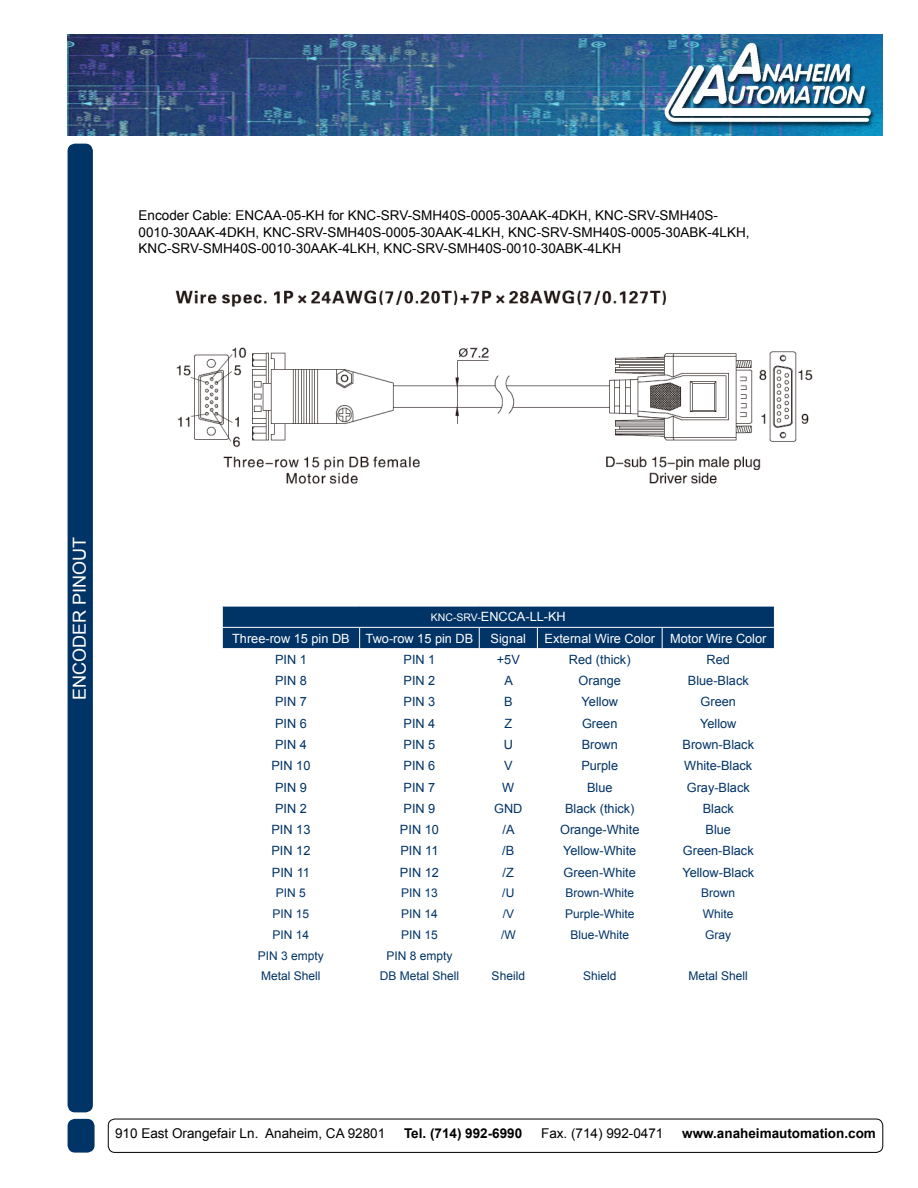
<style>
.page{position:relative;width:918px;height:1188px;background:#fff}
.page>*{position:absolute;margin:0;border:0;box-sizing:border-box;transform-origin:0 0}
.t1{font:18px "Arial";color:#fff}
.t2{font:13.5px/16.2px "Arial";color:#000}
.t3{font:700 13.5px "Arial";color:#000}
.t4{font:12.75px "Arial";color:#036}
.t5{font:12.75px/21.3px "Arial";color:#fff}
.t6{font:12px "Arial";color:#036}
.s1{font-size:10.5px}
</style>
<div class="page">
<img style="left:68px;top:35px;width:815px;height:101px">
<div style="left:68px;top:144px;width:24px;height:968px;background:#036;border-radius:7px"></div>
<div style="left:68px;top:144px;width:25px;height:968px;border:2px solid #036;border-radius:7px"></div>
<div style="left:68px;top:1120px;width:26px;height:32px;background:#036;border-radius:7px"></div>
<div style="left:68px;top:1119px;width:27px;height:34px;border:2px solid #036;border-radius:7px"></div>
<div style="left:108px;top:1119px;width:775px;height:34px;border:1px solid #000;border-radius:7px"></div>
<svg style="left:222px;top:606px;width:553px;height:43px;background:#0b3c6d"></svg>
<hr style="left:222px;top:627px;width:138px;height:1px;background:#fff">
<hr style="left:360px;top:627px;width:119px;height:1px;background:#fff">
<hr style="left:479px;top:627px;width:58px;height:1px;background:#fff">
<hr style="left:537px;top:627px;width:125px;height:1px;background:#fff">
<hr style="left:662px;top:627px;width:113px;height:1px;background:#fff">
<img style="left:175px;top:290px;width:638px;height:194px">
<p class="t2" style="left:139px;top:208px;width:612px">Encoder Cable: ENCAA-05-KH for KNC-SRV-SMH40S-0005-30AAK-4DKH, KNC-SRV-SMH40S-<br>0010-30AAK-4DKH, KNC-SRV-SMH40S-0005-30AAK-4LKH, KNC-SRV-SMH40S-0005-30ABK-4LKH,<br>KNC-SRV-SMH40S-0010-30AAK-4LKH, KNC-SRV-SMH40S-0010-30ABK-4LKH</p>
<h1 class="t1" style="left:68px;top:700px;width:165px;rotate:-90deg">ENCODER PINOUT</h1>
<p class="t5" style="left:232px;top:606px;width:335px;text-indent:199px"><span class="s1">KNC-SRV-</span>ENCCA-LL-KH<br>Three-row 15 pin DB Two-row 15 pin DB</p>
<p class="t5" style="left:491px;top:628px;width:37px">Signal</p>
<p class="t5" style="left:545px;top:628px;width:223px">External Wire Color Motor Wire Color</p>
<p class="t4" style="left:275px;top:651px;width:33px">PIN 1</p>
<p class="t4" style="left:404px;top:651px;width:33px">PIN 1</p>
<p class="t4" style="left:497px;top:651px;width:25px">+5V</p>
<p class="t4" style="left:569px;top:651px;width:63px">Red (thick)</p>
<p class="t4" style="left:707px;top:651px;width:25px">Red</p>
<p class="t4" style="left:275px;top:672px;width:33px">PIN 8</p>
<p class="t4" style="left:404px;top:672px;width:33px">PIN 2</p>
<p class="t4" style="left:504px;top:672px;width:10px">A</p>
<p class="t4" style="left:579px;top:672px;width:44px">Orange</p>
<p class="t4" style="left:688px;top:672px;width:62px">Blue-Black</p>
<p class="t4" style="left:275px;top:694px;width:33px">PIN 7</p>
<p class="t4" style="left:404px;top:694px;width:33px">PIN 3</p>
<p class="t4" style="left:504px;top:694px;width:10px">B</p>
<p class="t4" style="left:582px;top:694px;width:38px">Yellow</p>
<p class="t4" style="left:701px;top:694px;width:37px">Green</p>
<p class="t4" style="left:275px;top:715px;width:33px">PIN 6</p>
<p class="t4" style="left:404px;top:715px;width:33px">PIN 4</p>
<p class="t4" style="left:504px;top:715px;width:9px">Z</p>
<p class="t4" style="left:582px;top:715px;width:37px">Green</p>
<p class="t4" style="left:700px;top:715px;width:38px">Yellow</p>
<p class="t4" style="left:275px;top:736px;width:33px">PIN 4</p>
<p class="t4" style="left:404px;top:736px;width:33px">PIN 5</p>
<p class="t4" style="left:504px;top:736px;width:11px">U</p>
<p class="t4" style="left:582px;top:736px;width:38px">Brown</p>
<p class="t4" style="left:683px;top:736px;width:73px">Brown-Black</p>
<p class="t4" style="left:271px;top:757px;width:40px">PIN 10</p>
<p class="t4" style="left:404px;top:757px;width:33px">PIN 6</p>
<p class="t4" style="left:504px;top:757px;width:10px">V</p>
<p class="t4" style="left:581px;top:757px;width:38px">Purple</p>
<p class="t4" style="left:684px;top:757px;width:70px">White-Black</p>
<p class="t4" style="left:275px;top:779px;width:33px">PIN 9</p>
<p class="t4" style="left:404px;top:779px;width:33px">PIN 7</p>
<p class="t4" style="left:502px;top:779px;width:14px">W</p>
<p class="t4" style="left:587px;top:779px;width:27px">Blue</p>
<p class="t4" style="left:687px;top:779px;width:65px">Gray-Black</p>
<p class="t4" style="left:275px;top:800px;width:33px">PIN 2</p>
<p class="t4" style="left:404px;top:800px;width:33px">PIN 9</p>
<p class="t4" style="left:494px;top:800px;width:30px">GND</p>
<p class="t4" style="left:565px;top:800px;width:71px">Black (thick)</p>
<p class="t4" style="left:703px;top:800px;width:33px">Black</p>
<p class="t4" style="left:271px;top:821px;width:40px">PIN 13</p>
<p class="t4" style="left:400px;top:821px;width:40px">PIN 10</p>
<p class="t4" style="left:503px;top:821px;width:14px">/A</p>
<p class="t4" style="left:560px;top:821px;width:81px">Orange-White</p>
<p class="t4" style="left:706px;top:821px;width:27px">Blue</p>
<p class="t4" style="left:271px;top:843px;width:40px">PIN 12</p>
<p class="t4" style="left:400px;top:843px;width:40px">PIN 11</p>
<p class="t4" style="left:502px;top:843px;width:14px">/B</p>
<p class="t4" style="left:563px;top:843px;width:75px">Yellow-White</p>
<p class="t4" style="left:683px;top:843px;width:72px">Green-Black</p>
<p class="t4" style="left:272px;top:864px;width:40px">PIN 11</p>
<p class="t4" style="left:400px;top:864px;width:40px">PIN 12</p>
<p class="t4" style="left:503px;top:864px;width:13px">/Z</p>
<p class="t4" style="left:564px;top:864px;width:74px">Green-White</p>
<p class="t4" style="left:682px;top:864px;width:73px">Yellow-Black</p>
<p class="t6" style="left:276px;top:885px;width:32px">PIN 5</p>
<p class="t6" style="left:401px;top:885px;width:38px">PIN 13</p>
<p class="t6" style="left:502px;top:885px;width:13px">/U</p>
<p class="t6" style="left:565px;top:885px;width:70px">Brown-White</p>
<p class="t6" style="left:701px;top:885px;width:36px">Brown</p>
<p class="t6" style="left:273px;top:906px;width:38px">PIN 15</p>
<p class="t6" style="left:401px;top:906px;width:38px">PIN 14</p>
<p class="t6" style="left:503px;top:906px;width:13px">/V</p>
<p class="t6" style="left:565px;top:906px;width:71px">Purple-White</p>
<p class="t6" style="left:703px;top:906px;width:32px">White</p>
<p class="t6" style="left:273px;top:927px;width:38px">PIN 14</p>
<p class="t6" style="left:401px;top:927px;width:38px">PIN 15</p>
<p class="t6" style="left:501px;top:927px;width:16px">/W</p>
<p class="t6" style="left:570px;top:927px;width:60px">Blue-White</p>
<p class="t6" style="left:705px;top:927px;width:28px">Gray</p>
<p class="t6" style="left:258px;top:948px;width:68px">PIN 3 empty</p>
<p class="t6" style="left:386px;top:948px;width:68px">PIN 8 empty</p>
<p class="t6" style="left:261px;top:968px;width:61px">Metal Shell</p>
<p class="t6" style="left:380px;top:968px;width:81px">DB Metal Shell</p>
<p class="t6" style="left:492px;top:968px;width:35px">Sheild</p>
<p class="t6" style="left:583px;top:968px;width:35px">Shield</p>
<p class="t6" style="left:689px;top:968px;width:61px">Metal Shell</p>
<p class="t2" style="left:115px;top:1126px;width:272px">910 East Orangefair Ln. Anaheim, CA 92801</p>
<p class="t3" style="left:404px;top:1125px;width:120px">Tel. (714) 992-6990</p>
<p class="t2" style="left:541px;top:1126px;width:124px">Fax. (714) 992-0471</p>
<p class="t3" style="left:682px;top:1125px;width:195px">www.anaheimautomation.com</p>
</div>
